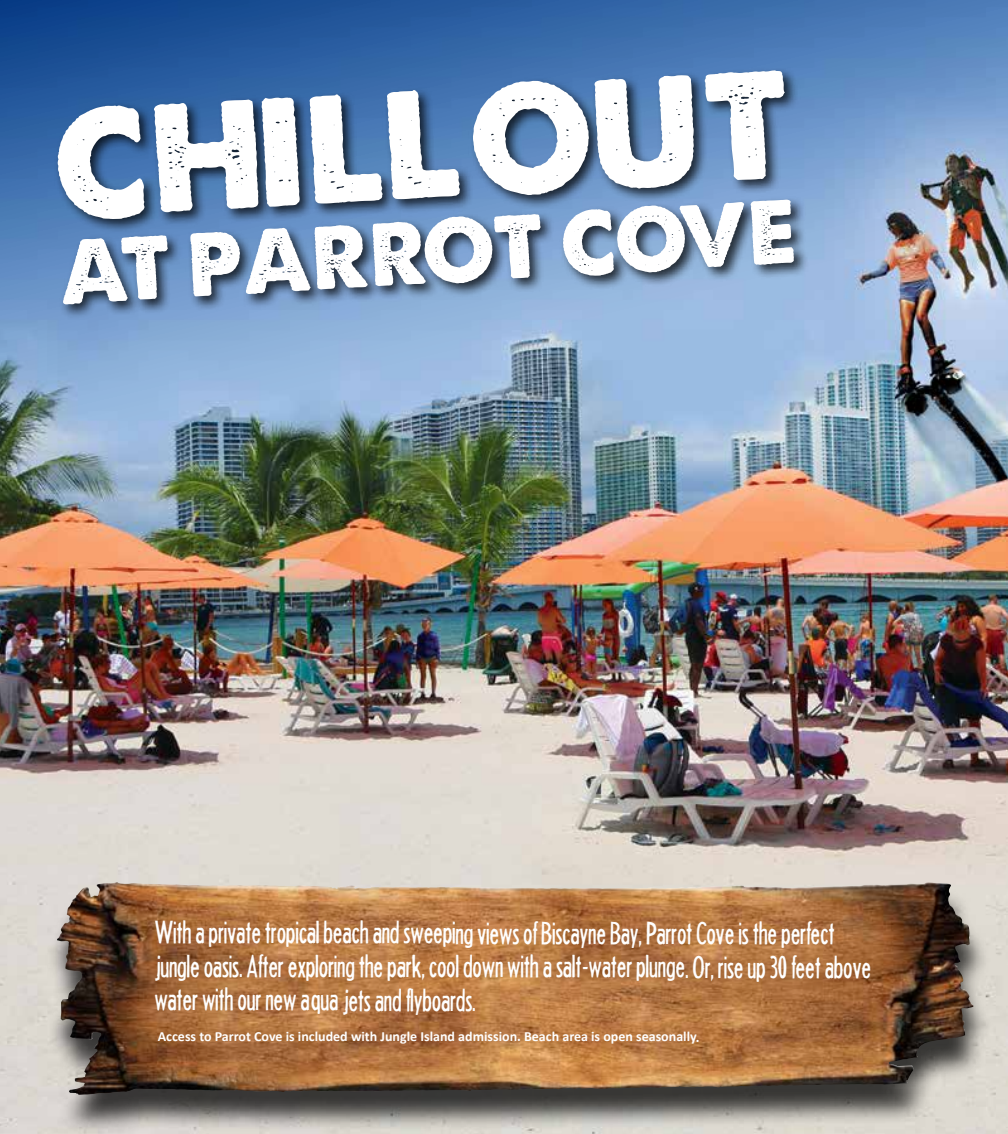
<style>
.page{position:relative;width:1008px;height:1134px;background:#fff}
.page>*{position:absolute;margin:0;border:0;box-sizing:border-box;transform-origin:0 0}
.t1{font:161.35px "A Loveof Thunder";color:#fff}
.t2{font:94.5px "A Loveof Thunder";color:#fff}
.t3{font:28px/33.4px "Headline Two HPLHS";color:#fff}
.t4{font:700 14px "Calibri";color:#fff}
</style>
<div class="page">
<img style="left:0;top:0;width:1008px;height:939px">
<div style="left:45px;top:889px;width:947px;height:245px;background:#000;opacity:.75"></div>
<img style="left:57px;top:883px;width:109px;height:212px">
<div style="left:54px;top:67px;width:755px;height:252px;background:#000;opacity:.75"></div>
<h1 class="t1" style="left:48px;top:57px;width:740px;rotate:-3deg">chill out</h1>
<h2 class="t2" style="left:56px;top:209px;width:740px;rotate:-3deg">at parrot co ve</h2>
<p class="t3" style="left:155px;top:915px;width:718px">With a private tropical beach and sweeping views of Biscayne Bay, Parrot Cove is the perfect jungle oasis. After exploring the park, cool down with a salt-water plunge. Or, rise up 30 feet above water with our new aqua jets and flyboards.</p>
<p class="t4" style="left:158px;top:1028px;width:543px">Access to Parrot Cove is included with Jungle Island admission. Beach area is open seasonally.</p>
</div>
